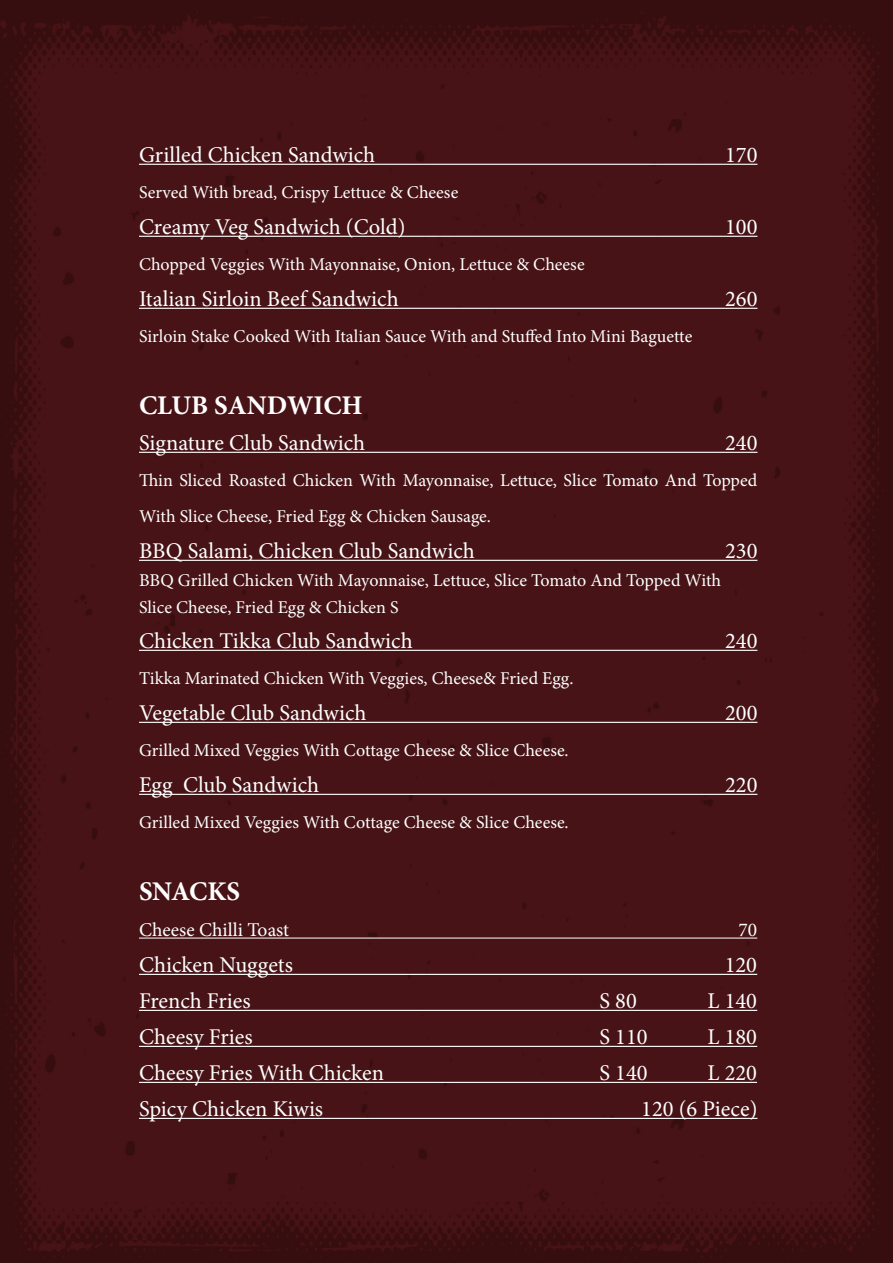
<style>
.page{position:relative;width:893px;height:1263px;background:#fff}
.page>*{position:absolute;margin:0;border:0;box-sizing:border-box;transform-origin:0 0}
.t1{font:700 27px "Minion Pro";color:#fff}
.t2{font:22.5px "Minion Pro";color:#fff}
.t3{font:19.5px "Minion Pro";color:#fff}
.t4{font:18px/36px "Minion Pro";color:#fff}
</style>
<div class="page">
<img style="left:0;top:0;width:893px;height:1263px">
<hr style="left:139px;top:164px;width:618px;height:1px;background:#fff">
<hr style="left:139px;top:236px;width:618px;height:1px;background:#fff">
<hr style="left:139px;top:308px;width:618px;height:1px;background:#fff">
<hr style="left:139px;top:452px;width:618px;height:1px;background:#fff">
<hr style="left:139px;top:560px;width:618px;height:1px;background:#fff">
<hr style="left:139px;top:650px;width:618px;height:1px;background:#fff">
<hr style="left:139px;top:722px;width:618px;height:1px;background:#fff">
<hr style="left:139px;top:794px;width:618px;height:1px;background:#fff">
<hr style="left:139px;top:937px;width:618px;height:1px;background:#fff">
<hr style="left:139px;top:974px;width:618px;height:1px;background:#fff">
<hr style="left:139px;top:1010px;width:618px;height:1px;background:#fff">
<hr style="left:139px;top:1046px;width:618px;height:1px;background:#fff">
<hr style="left:139px;top:1082px;width:618px;height:1px;background:#fff">
<hr style="left:139px;top:1118px;width:618px;height:1px;background:#fff">
<p class="t2" style="left:139px;top:140px;width:238px">Grilled Chicken Sandwich</p>
<p class="t2" style="left:725px;top:140px;width:34px">170</p>
<p class="t4" style="left:139px;top:174px;width:321px">Served With bread, Crispy Lettuce &amp; Cheese</p>
<p class="t2" style="left:139px;top:212px;width:268px">Creamy Veg Sandwich (Cold)</p>
<p class="t2" style="left:725px;top:212px;width:34px">100</p>
<p class="t4" style="left:139px;top:246px;width:447px">Chopped Veggies With Mayonnaise, Onion, Lettuce &amp; Cheese</p>
<p class="t2" style="left:139px;top:284px;width:261px">Italian Sirloin Beef Sandwich</p>
<p class="t2" style="left:725px;top:284px;width:34px">260</p>
<p class="t4" style="left:139px;top:318px;width:555px">Sirloin Stake Cooked With Italian Sauce With and Stuffed Into Mini Baguette</p>
<h1 class="t1" style="left:139px;top:386px;width:225px">CLUB SANDWICH</h1>
<p class="t2" style="left:139px;top:428px;width:228px">Signature Club Sandwich</p>
<p class="t2" style="left:725px;top:428px;width:34px">240</p>
<p class="t4" style="left:139px;top:462px;width:620px">Thin Sliced Roasted Chicken With Mayonnaise, Lettuce, Slice Tomato And Topped<br>With Slice Cheese, Fried Egg &amp; Chicken Sausage.</p>
<p class="t2" style="left:139px;top:536px;width:337px">BBQ Salami, Chicken Club Sandwich</p>
<p class="t2" style="left:725px;top:536px;width:34px">230</p>
<p class="t4" style="left:139px;top:566px;width:584px;line-height:27.6px">BBQ Grilled Chicken With Mayonnaise, Lettuce, Slice Tomato And Topped With<br>Slice Cheese, Fried Egg &amp; Chicken S</p>
<p class="t2" style="left:139px;top:626px;width:275px">Chicken Tikka Club Sandwich</p>
<p class="t2" style="left:725px;top:626px;width:34px">240</p>
<p class="t4" style="left:139px;top:660px;width:436px">Tikka Marinated Chicken With Veggies, Cheese&amp; Fried Egg.</p>
<p class="t2" style="left:139px;top:698px;width:229px">Vegetable Club Sandwich</p>
<p class="t2" style="left:725px;top:698px;width:34px">200</p>
<p class="t4" style="left:139px;top:732px;width:431px">Grilled Mixed Veggies With Cottage Cheese &amp; Slice Cheese.</p>
<p class="t2" style="left:139px;top:770px;width:182px">Egg Club Sandwich</p>
<p class="t2" style="left:725px;top:770px;width:34px">220</p>
<p class="t4" style="left:139px;top:804px;width:431px">Grilled Mixed Veggies With Cottage Cheese &amp; Slice Cheese.</p>
<h1 class="t1" style="left:139px;top:872px;width:103px">SNACKS</h1>
<p class="t3" style="left:139px;top:917px;width:152px">Cheese Chilli Toast</p>
<p class="t3" style="left:738px;top:917px;width:20px">70</p>
<p class="t2" style="left:139px;top:950px;width:156px">Chicken Nuggets</p>
<p class="t2" style="left:725px;top:950px;width:34px">120</p>
<p class="t2" style="left:139px;top:986px;width:113px">French Fries</p>
<p class="t2" style="left:600px;top:986px;width:39px">S 80</p>
<p class="t2" style="left:707px;top:986px;width:51px">L 140</p>
<p class="t2" style="left:139px;top:1022px;width:115px">Cheesy Fries</p>
<p class="t2" style="left:600px;top:1022px;width:50px">S 110</p>
<p class="t2" style="left:707px;top:1022px;width:51px">L 180</p>
<p class="t2" style="left:139px;top:1058px;width:247px">Cheesy Fries With Chicken</p>
<p class="t2" style="left:600px;top:1058px;width:50px">S 140</p>
<p class="t2" style="left:707px;top:1058px;width:51px">L 220</p>
<p class="t2" style="left:139px;top:1094px;width:186px">Spicy Chicken Kiwis</p>
<p class="t2" style="left:641px;top:1094px;width:118px">120 (6 Piece)</p>
</div>
